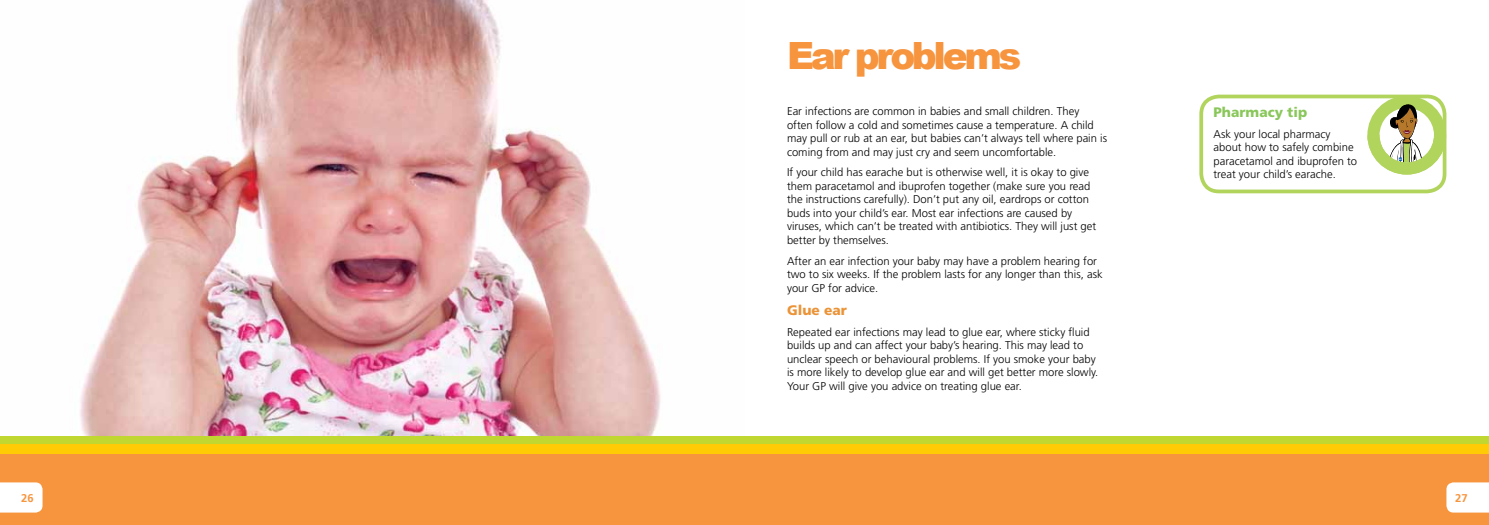
<style>
.page{position:relative;width:1489px;height:525px;background:#fff}
.page>*{position:absolute;margin:0;border:0;box-sizing:border-box;transform-origin:0 0}
.t1{font:900 37.5px "Arial";letter-spacing:-.09em;color:#f7943e}
.t2{font:900 13.75px "Frutiger";color:#8ac75b}
.t3{font:900 13.75px "Frutiger";color:#eb9337}
.t4{font:300 11.25px/13.5px "Frutiger";color:#000}
.t5{font:700 11.25px "Frutiger";color:#f7943e}
</style>
<div class="page">
<img style="left:80px;top:0;width:581px;height:436px">
<div style="left:0;top:436px;width:1488px;height:87px;background:#bfd730"></div>
<div style="left:0;top:444px;width:1488px;height:80px;background:#ffcb05"></div>
<div style="left:0;top:454px;width:1488px;height:70px;background:#f7943e"></div>
<svg style="left:0;top:482px;width:43px;height:30px"></svg>
<svg style="left:1446px;top:482px;width:42px;height:30px"></svg>
<div style="left:1199px;top:95px;width:247px;height:98px;border:4px solid #b1d45d;border-radius:18px"></div>
<svg style="left:1367px;top:100px;width:80px;height:80px"></svg>
<h1 class="t1" style="left:787px;top:29px;width:236px">Ear problems</h1>
<p class="t4" style="left:787px;top:104px;width:321px">Ear infections are common in babies and small children. They often follow a cold and sometimes cause a temperature. A child may pull or rub at an ear, but babies can’t always tell where pain is coming from and may just cry and seem uncomfortable.</p>
<p class="t4" style="left:787px;top:166px;width:310px">If your child has earache but is otherwise well, it is okay to give them paracetamol and ibuprofen together (make sure you read the instructions carefully). Don’t put any oil, eardrops or cotton buds into your child’s ear. Most ear infections are caused by viruses, which can’t be treated with antibiotics. They will just get better by themselves.</p>
<p class="t4" style="left:787px;top:254px;width:317px">After an ear infection your baby may have a problem hearing for two to six weeks. If the problem lasts for any longer than this, ask your GP for advice.</p>
<p class="t3" style="left:787px;top:302px;width:61px">Glue ear</p>
<p class="t4" style="left:787px;top:325px;width:313px">Repeated ear infections may lead to glue ear, where sticky fluid builds up and can affect your baby’s hearing. This may lead to unclear speech or behavioural problems. If you smoke your baby is more likely to develop glue ear and will get better more slowly.<br>Your GP will give you advice on treating glue ear.</p>
<p class="t2" style="left:1213px;top:104px;width:95px">Pharmacy tip</p>
<p class="t4" style="left:1213px;top:127px;width:145px">Ask your local pharmacy about how to safely combine paracetamol and ibuprofen to treat your child’s earache.</p>
<p class="t5" style="left:21px;top:491px;width:14px">26</p>
<p class="t5" style="left:1454px;top:491px;width:14px">27</p>
</div>
